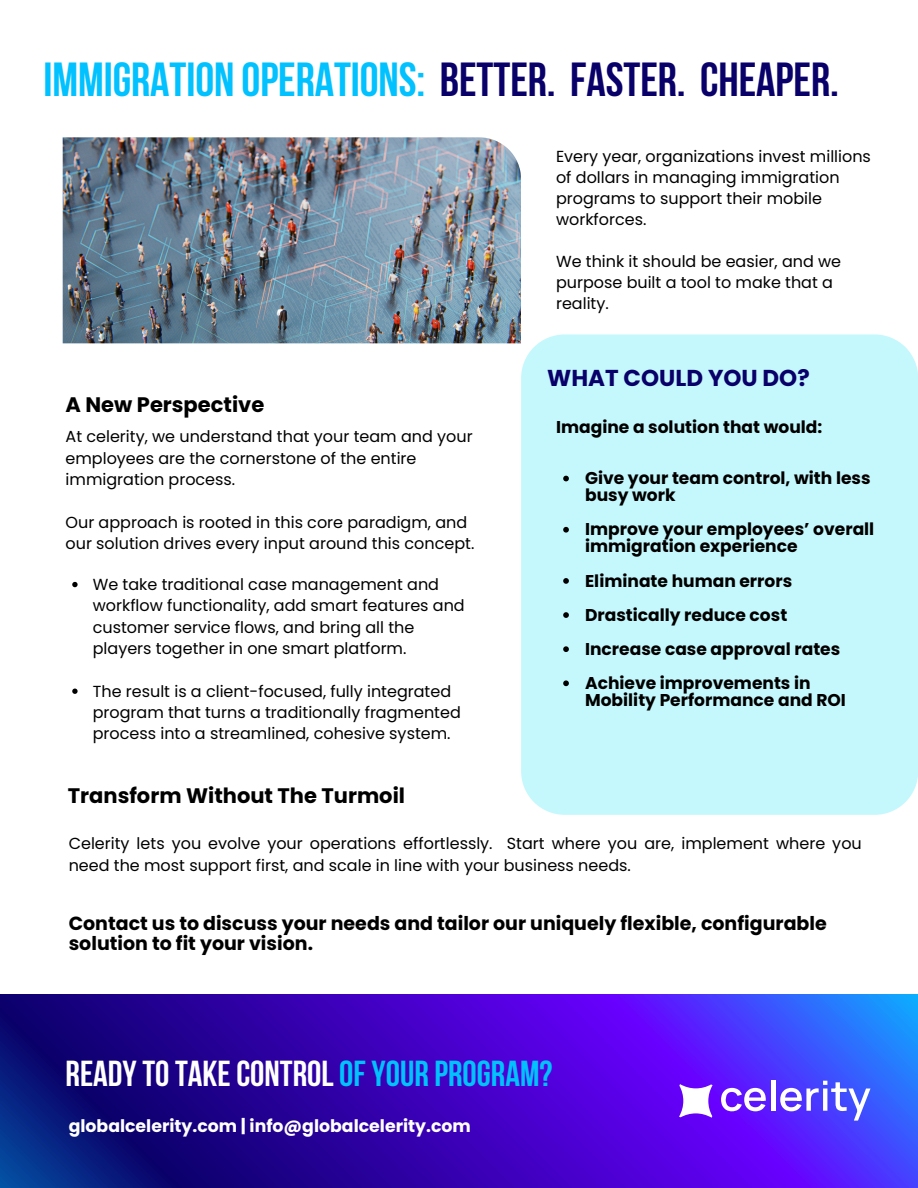
<style>
.page{position:relative;width:918px;height:1188px;background:#fff}
.page>*{position:absolute;margin:0;border:0;box-sizing:border-box;transform-origin:0 0}
.t1{font:700 47.6px "Bebas Neue";color:#01c1fe}
.t2{font:700 36px "Bebas Neue";color:#fff}
.t3{font:700 23px "Poppins";color:#09006a}
.t4{font:700 21px "Poppins";color:#000}
.t5{font:700 19px/19.6px "Poppins";color:#000}
.t6{font:700 17.4px "Poppins";color:#fff}
.t7{font:700 17px/17px "Poppins";color:#000}
.t8{font:16px/21.4px "Poppins";color:#000}
.s1{color:#09006a}
.s2{color:#01c1fe}
</style>
<div class="page">
<svg style="left:0;top:995px;width:918px;height:193px;background:#3610be"></svg>
<img style="left:63px;top:137px;width:458px;height:206px">
<svg style="left:679px;top:1084px;width:33px;height:33px"></svg>
<svg style="left:721px;top:1088px;width:45px;height:23px"></svg>
<hr style="left:771px;top:1081px;width:4px;height:30px;background:#fff">
<svg style="left:780px;top:1081px;width:90px;height:40px"></svg>
<div style="left:521px;top:334px;width:397px;height:481px;background:#c5f8fc"></div>
<svg style="left:72px;top:582px;width:6px;height:5px"></svg>
<svg style="left:72px;top:689px;width:6px;height:5px"></svg>
<svg style="left:563px;top:476px;width:6px;height:5px"></svg>
<svg style="left:563px;top:527px;width:6px;height:6px"></svg>
<svg style="left:563px;top:578px;width:6px;height:6px"></svg>
<svg style="left:563px;top:612px;width:6px;height:6px"></svg>
<svg style="left:563px;top:646px;width:6px;height:6px"></svg>
<svg style="left:563px;top:680px;width:6px;height:6px"></svg>
<p class="t1" style="left:43px;top:60px;width:797px">IMMIGRATION OPERATIONS: <span class="s1">BETTER. FASTER. CHEAPER.</span></p>
<p class="t4" style="left:66px;top:390px;width:200px">A New Perspective</p>
<h3 class="t8" style="left:66px;top:426px;width:408px">At celerity, we understand that your team and your employees are the cornerstone of the entire immigration process.</h3>
<h6 class="t8" style="left:66px;top:511px;width:410px">Our approach is rooted in this core paradigm, and our solution drives every input around this concept.</h6>
<p class="t8" style="left:93px;top:574px;width:373px">We take traditional case management and workflow functionality, add smart features and customer service flows, and bring all the players together in one smart platform.</p>
<p class="t8" style="left:93px;top:680px;width:369px">The result is a client-focused, fully integrated program that turns a traditionally fragmented process into a streamlined, cohesive system.</p>
<p class="t4" style="left:68px;top:781px;width:339px">Transform Without The Turmoil</p>
<p class="t8" style="left:556px;top:146px;width:316px">Every year, organizations invest millions of dollars in managing immigration programs to support their mobile workforces.</p>
<p class="t8" style="left:556px;top:251px;width:287px">We think it should be easier, and we purpose built a tool to make that a reality.</p>
<p class="t3" style="left:547px;top:362px;width:264px">WHAT COULD YOU DO?</p>
<p class="t7" style="left:556px;top:419px;width:268px">Imagine a solution that would:</p>
<h4 class="t7" style="left:585px;top:470px;width:287px">Give your team control, with less busy work</h4>
<p class="t7" style="left:585px;top:521px;width:291px">Improve your employees’ overall immigration experience</p>
<p class="t7" style="left:585px;top:572px;width:209px">Eliminate human errors</p>
<p class="t7" style="left:585px;top:606px;width:204px">Drastically reduce cost</p>
<p class="t7" style="left:585px;top:640px;width:257px">Increase case approval rates</p>
<h4 class="t7" style="left:585px;top:675px;width:262px">Achieve improvements in<br>Mobility Performance and ROI</h4>
<p class="t8" style="left:69px;top:833px;width:794px">Celerity lets you evolve your operations effortlessly. Start where you are, implement where you need the most support first, and scale in line with your business needs.</p>
<p class="t5" style="left:69px;top:914px;width:759px">Contact us to discuss your needs and tailor our uniquely flexible, configurable solution to fit your vision.</p>
<p class="t2" style="left:66px;top:1059px;width:488px">READYTOTAKECONTROL <span class="s2">OFYOUR PROGRAM?</span></p>
<h5 class="t6" style="left:69px;top:1114px;width:404px">globalcelerity.com | info@globalcelerity.com</h5>
</div>
